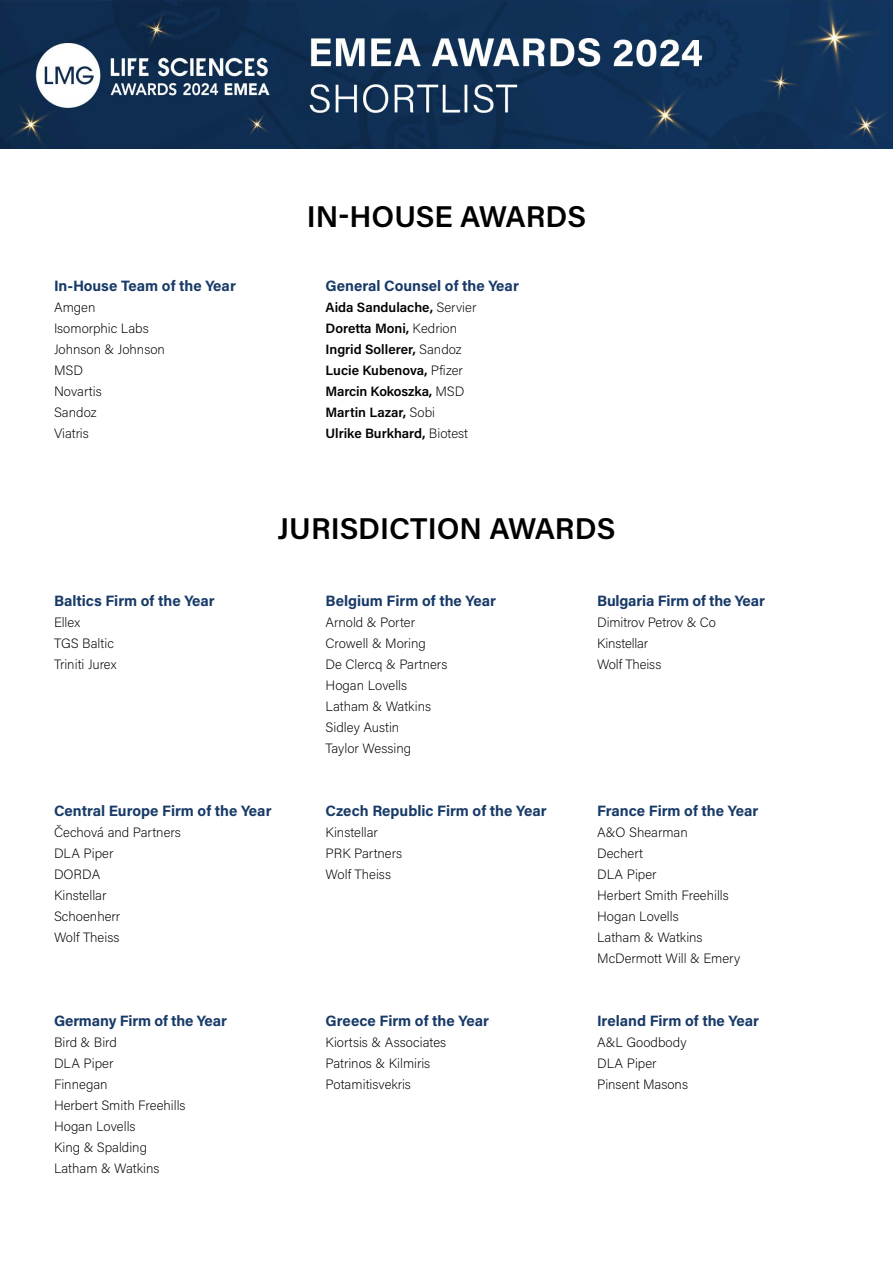
<style>
.page{position:relative;width:893px;height:1263px;background:#fff}
.page>*{position:absolute;margin:0;border:0;box-sizing:border-box;transform-origin:0 0}
.t1{font:600 30px "Acumin Pro";color:#000}
.t2{font:700 15px "Acumin Pro";color:#183a67}
.t3{font:200 13.5px/21px "Acumin Pro";color:#000}
.t4{font:600 13.5px/21px "Acumin Pro";color:#000}
.s1{font-weight:200}
</style>
<div class="page">
<img style="left:0;top:0;width:893px;height:149px">
<p class="t2" style="left:54px;top:275px;width:183px">In-House Team of the Year</p>
<p class="t3" style="left:54px;top:296px;width:112px">Amgen<br>Isomorphic Labs<br>Johnson &amp; Johnson<br>MSD<br>Novartis<br>Sandoz<br>Viatris</p>
<p class="t2" style="left:54px;top:590px;width:162px">Baltics Firm of the Year</p>
<p class="t3" style="left:54px;top:611px;width:64px">Ellex<br>TGS Baltic<br>Triniti Jurex</p>
<h1 class="t1" style="left:307px;top:196px;width:281px">IN-HOUSE AWARDS</h1>
<p class="t2" style="left:326px;top:275px;width:195px">General Counsel of the Year</p>
<p class="t4" style="left:326px;top:296px;width:152px">Aida Sandulache, <span class="s1">Servier<br></span>Doretta Moni, <span class="s1">Kedrion<br></span>Ingrid Sollerer, <span class="s1">Sandoz<br></span>Lucie Kubenova, <span class="s1">Pfizer<br></span>Marcin Kokoszka, <span class="s1">MSD<br></span>Martin Lazar, <span class="s1">Sobi<br></span>Ulrike Burkhard, <span class="s1">Biotest</span></p>
<h1 class="t1" style="left:278px;top:507px;width:339px">JURISDICTION AWARDS</h1>
<p class="t2" style="left:326px;top:590px;width:172px">Belgium Firm of the Year</p>
<p class="t3" style="left:326px;top:611px;width:123px">Arnold &amp; Porter<br>Crowell &amp; Moring<br>De Clercq &amp; Partners<br>Hogan Lovells<br>Latham &amp; Watkins<br>Sidley Austin<br>Taylor Wessing</p>
<p class="t2" style="left:597px;top:590px;width:169px">Bulgaria Firm of the Year</p>
<p class="t3" style="left:597px;top:611px;width:120px">Dimitrov Petrov &amp; Co<br>Kinstellar<br>Wolf Theiss</p>
<p class="t2" style="left:54px;top:800px;width:219px">Central Europe Firm of the Year</p>
<p class="t3" style="left:54px;top:821px;width:128px">Čechová and Partners<br>DLA Piper<br>DORDA<br>Kinstellar<br>Schoenherr<br>Wolf Theiss</p>
<p class="t2" style="left:54px;top:1010px;width:174px">Germany Firm of the Year</p>
<p class="t3" style="left:54px;top:1031px;width:133px">Bird &amp; Bird<br>DLA Piper<br>Finnegan<br>Herbert Smith Freehills<br>Hogan Lovells<br>King &amp; Spalding<br>Latham &amp; Watkins</p>
<p class="t2" style="left:326px;top:800px;width:223px">Czech Republic Firm of the Year</p>
<p class="t3" style="left:326px;top:821px;width:78px">Kinstellar<br>PRK Partners<br>Wolf Theiss</p>
<p class="t2" style="left:326px;top:1010px;width:165px">Greece Firm of the Year</p>
<p class="t3" style="left:326px;top:1031px;width:122px">Kiortsis &amp; Associates<br>Patrinos &amp; Kilmiris<br>Potamitisvekris</p>
<p class="t2" style="left:597px;top:800px;width:163px">France Firm of the Year</p>
<p class="t3" style="left:597px;top:821px;width:145px">A&amp;O Shearman<br>Dechert<br>DLA Piper<br>Herbert Smith Freehills<br>Hogan Lovells<br>Latham &amp; Watkins<br>McDermott Will &amp; Emery</p>
<p class="t2" style="left:597px;top:1010px;width:163px">Ireland Firm of the Year</p>
<p class="t3" style="left:597px;top:1031px;width:92px">A&amp;L Goodbody<br>DLA Piper<br>Pinsent Masons</p>
</div>
